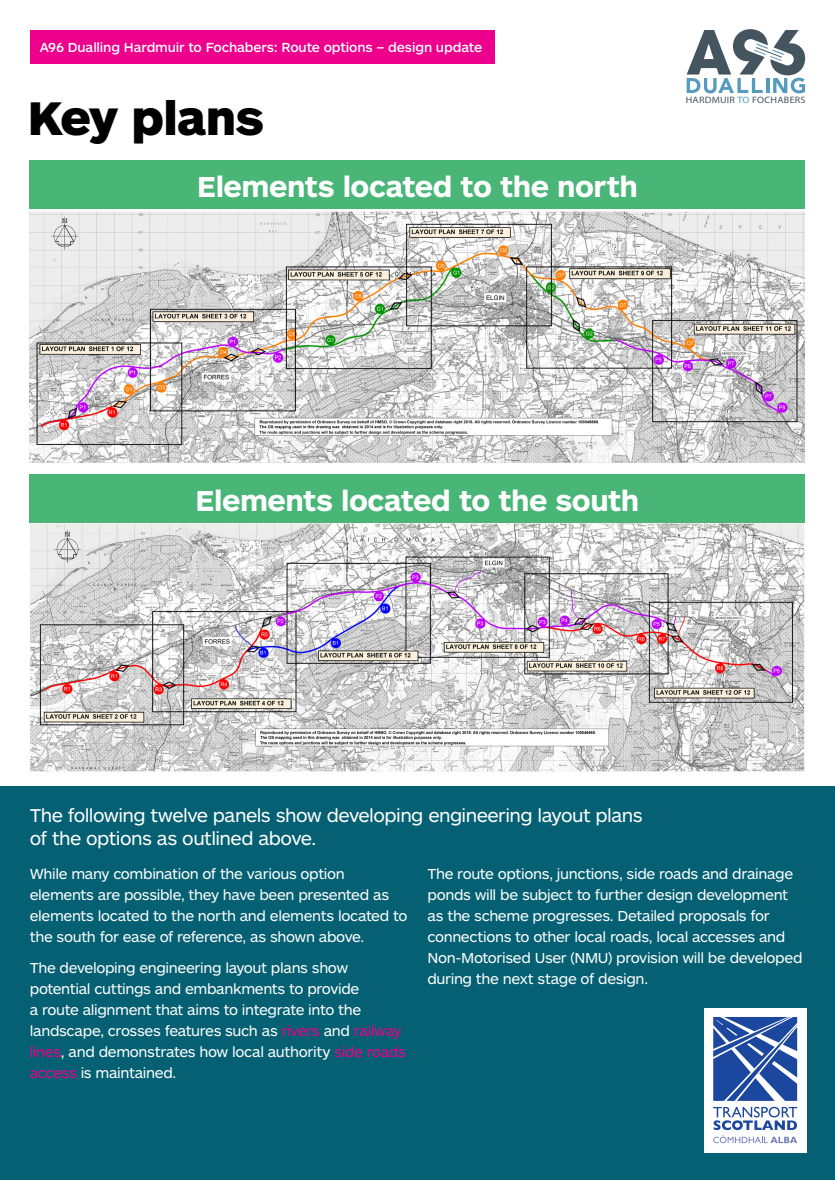
<style>
.page{position:relative;width:835px;height:1180px;background:#fff}
.page>*{position:absolute;margin:0;border:0;box-sizing:border-box;transform-origin:0 0}
.t1{font:900 49px "ARS Maquette Pro";letter-spacing:-.015em;color:#000}
.t2{font:700 29.99px "ARS Maquette Pro";letter-spacing:-.015em;color:#fff}
.t3{font:19.25px/22.8px "ARS Maquette Pro";letter-spacing:-.03em;color:#fff}
.t4{font:15.05px/21px "ARS Maquette Pro";letter-spacing:-.025em;color:#fff}
.t5{font:500 13.65px "ARS Maquette Pro";letter-spacing:-.01em;color:#fff}
.t6{font:9.31px "Myriad Pro";letter-spacing:.025em;color:#455560;scale:1.09 1}
.s1{color:#569bbe}
.s2{color:#ec008c}
</style>
<div class="page">
<svg style="left:686px;top:29px;width:119px;height:64px"></svg>
<div style="left:30px;top:30px;width:464px;height:33px;background:#ec008c"></div>
<div style="left:0;top:786px;width:834px;height:394px;background:#046072"></div>
<div style="left:703px;top:1008px;width:103px;height:144px;background:#fff"></div>
<svg style="left:713px;top:1017px;width:84px;height:126px"></svg>
<div style="left:30px;top:161px;width:775px;height:49px;background:#49b678"></div>
<div style="left:30px;top:474px;width:775px;height:50px;background:#49b678"></div>
<img style="left:30px;top:211px;width:775px;height:252px">
<img style="left:30px;top:524px;width:775px;height:248px">
<p class="t5" style="left:40px;top:38px;width:444px">A96 Dualling Hardmuir to Fochabers: Route options – design update</p>
<h1 class="t1" style="left:28px;top:86px;width:238px">Key plans</h1>
<h2 class="t2" style="left:197px;top:167px;width:442px">Elements located to the north</h2>
<p class="t6" style="left:685px;top:94px;width:111px">HARDMUIR <span class="s1">TO</span> FOCHABERS</p>
<h2 class="t2" style="left:195px;top:481px;width:445px">Elements located to the south</h2>
<p class="t3" style="left:30px;top:803px;width:614px">The following twelve panels show developing engineering layout plans of the options as outlined above.</p>
<p class="t4" style="left:30px;top:862px;width:379px">While many combination of the various option elements are possible, they have been presented as elements located to the north and elements located to the south for ease of reference, as shown above.</p>
<p class="t4" style="left:30px;top:956px;width:377px">The developing engineering layout plans show potential cuttings and embankments to provide<br>a route alignment that aims to integrate into the landscape, crosses features such as <span class="s2">rivers</span> and <span class="s2">railway lines</span>, and demonstrates how local authority <span class="s2">side roads access</span> is maintained.</p>
<p class="t4" style="left:427px;top:862px;width:376px">The route options, junctions, side roads and drainage ponds will be subject to further design development as the scheme progresses. Detailed proposals for connections to other local roads, local accesses and Non-Motorised User (NMU) provision will be developed during the next stage of design.</p>
</div>
